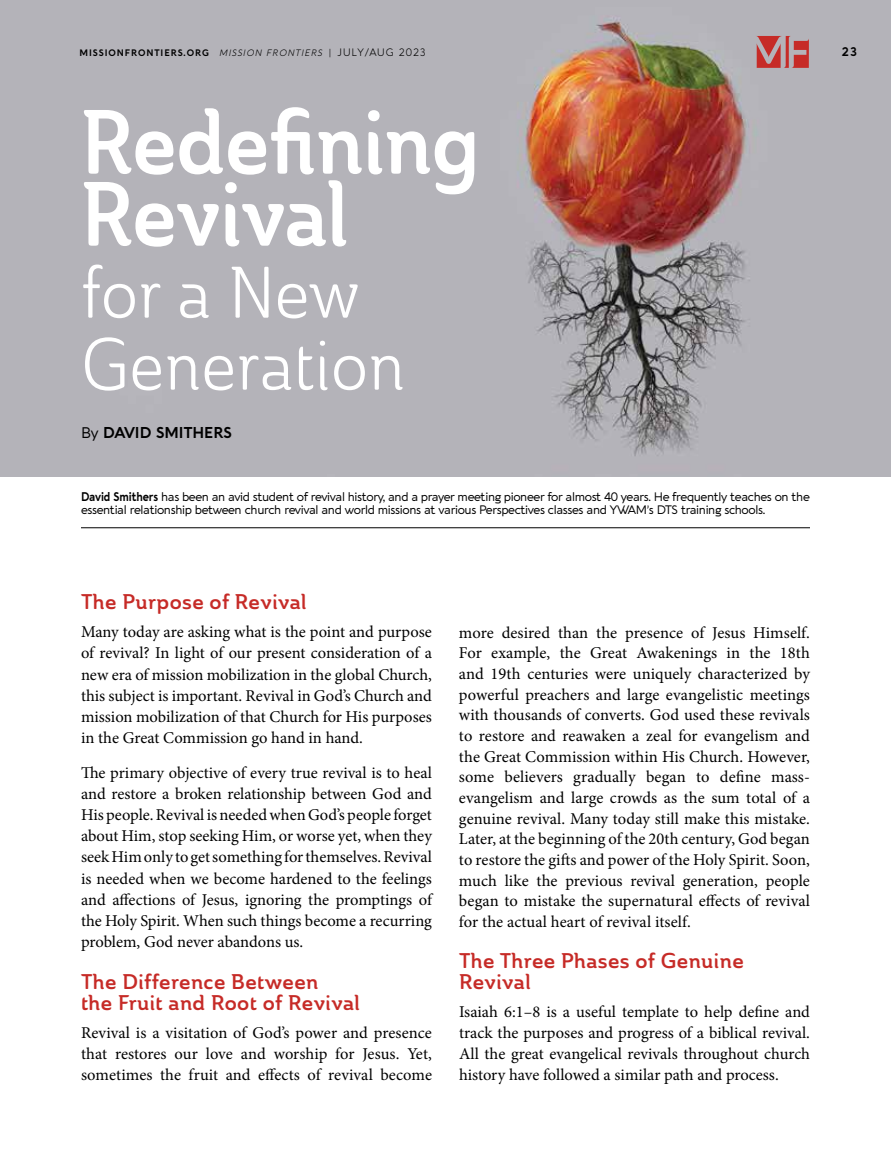
<style>
.page{position:relative;width:891px;height:1161px;background:#fff}
.page>*{position:absolute;margin:0;border:0;box-sizing:border-box;transform-origin:0 0}
.t1{font:90px/72px "Ainslie Con Dem";color:#fff}
.t2{font:72px/72px "Ainslie Con Boo";color:#fff}
.t3{font:21px/21.1px "Ainslie Nor Dem";letter-spacing:.02em;color:#c62b27}
.t4{font:16.5px/21.1px "Minion Pro";color:#000;text-align:justify}
.t5{font:700 15px "Aquawax Pro";color:#000}
.t6{font:12px/13.5px "Aquawax Pro";letter-spacing:-.03em;color:#000}
.t7{font:700 12px "Aquawax Pro";color:#000}
.t8{font:700 9px "Aquawax Pro";letter-spacing:.1em;color:#000}
.s1{font-weight:300;font-style:italic}
.s2{font-weight:300}
.s3{font-weight:300;font-size:10.5px}
.s4{font-weight:400}
.s5{font-weight:700}
</style>
<div class="page">
<img style="left:0;top:0;width:891px;height:476px">
<svg style="left:755px;top:36px;width:54px;height:32px;background:#be6565"></svg>
<hr style="left:81px;top:528px;width:729px;height:1px;background:#000">
<p class="t8" style="left:80px;top:46px;width:348px">MISSIONFRONTIERS.ORG <span class="s1">MISSION FRONTIERS</span> <span class="s2">|</span> <span class="s3">JULY/AUG 2023</span></p>
<h1 class="t1" style="left:81px;top:106px;width:400px">Redefining<br>Revival</h1>
<h2 class="t2" style="left:81px;top:256px;width:326px">for a New<br>Generation</h2>
<p class="t5" style="left:81px;top:421px;width:152px"><span class="s4">By</span> DAVID SMITHERS</p>
<p class="t6" style="left:81px;top:489px;width:730px"><span class="s5">David Smithers</span> has been an avid student of revival history, and a prayer meeting pioneer for almost 40 years. He frequently teaches on the essential relationship between church revival and world missions at various Perspectives classes and YWAM’s DTS training schools.</p>
<p class="t3" style="left:81px;top:591px;width:227px">The Purpose of Revival</p>
<p class="t4" style="left:81px;top:621px;width:353px">Many today are asking what is the point and purpose of revival? In light of our present consideration of a new era of mission mobilization in the global Church, this subject is important. Revival in God’s Church and mission mobilization of that Church for His purposes in the Great Commission go hand in hand.</p>
<p class="t4" style="left:81px;top:762px;width:353px">The primary objective of every true revival is to heal and restore a broken relationship between God and His people. Revival is needed when God’s people forget about Him, stop seeking Him, or worse yet, when they seek Him only to get something for themselves. Revival is needed when we become hardened to the feelings and affections of Jesus, ignoring the promptings of the Holy Spirit. When such things become a recurring problem, God never abandons us.</p>
<p class="t3" style="left:81px;top:971px;width:281px">The Difference Between<br>the Fruit and Root of Revival</p>
<p class="t4" style="left:81px;top:1022px;width:353px">Revival is a visitation of God’s power and presence that restores our love and worship for Jesus. Yet, sometimes the fruit and effects of revival become</p>
<p class="t4" style="left:459px;top:622px;width:353px;line-height:20.7px">more desired than the presence of Jesus Himself.<br>For example, the Great Awakenings in the 18th and 19th centuries were uniquely characterized by powerful preachers and large evangelistic meetings with thousands of converts. God used these revivals to restore and reawaken a zeal for evangelism and the Great Commission within His Church. However, some believers gradually began to define mass&shy;evangelism and large crowds as the sum total of a genuine revival. Many today still make this mistake.<br>Later, at the beginning of the 20th century, God began to restore the gifts and power of the Holy Spirit. Soon, much like the previous revival generation, people began to mistake the supernatural effects of revival for the actual heart of revival itself.</p>
<p class="t3" style="left:459px;top:950px;width:286px">The Three Phases of Genuine<br>Revival</p>
<p class="t4" style="left:459px;top:1001px;width:353px">Isaiah 6:1–8 is a useful template to help define and track the purposes and progress of a biblical revival.<br>All the great evangelical revivals throughout church history have followed a similar path and process.</p>
<p class="t7" style="left:842px;top:43px;width:16px">23</p>
</div>
